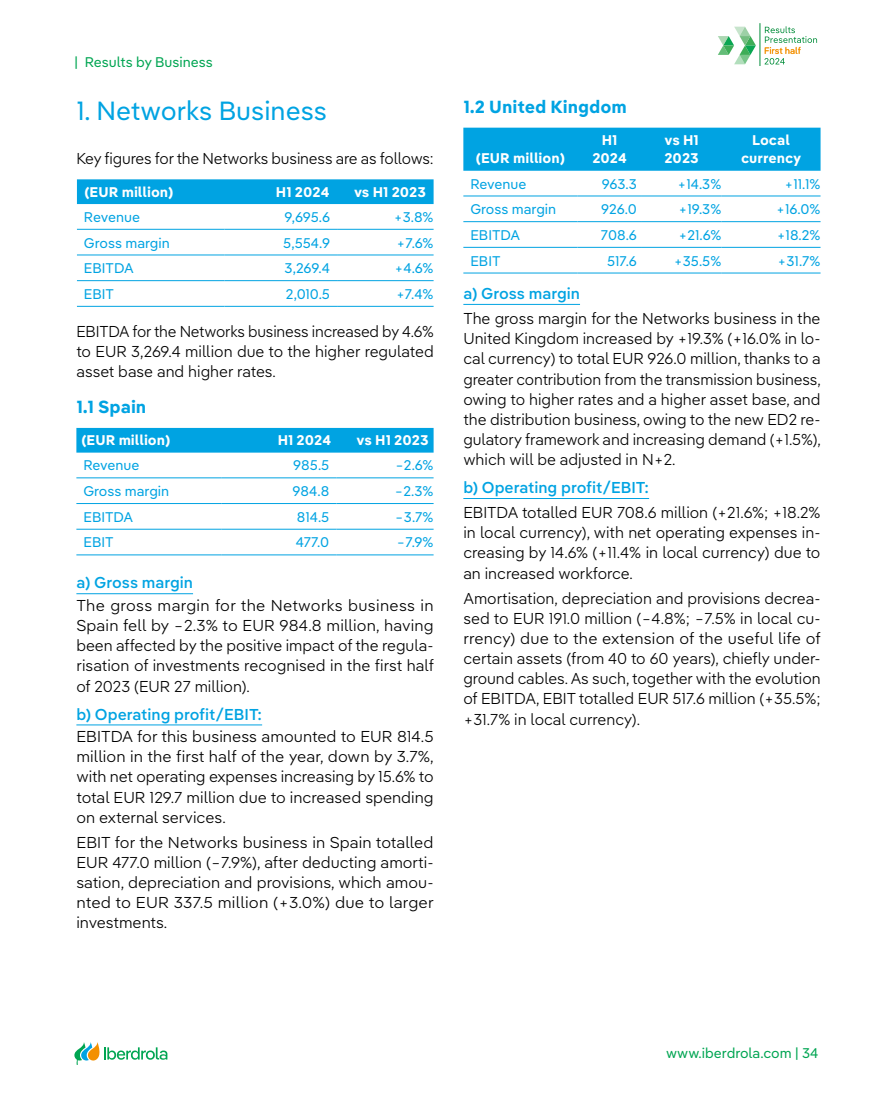
<style>
.page{position:relative;width:893px;height:1107px;background:#fff}
.page>*{position:absolute;margin:0;border:0;box-sizing:border-box;transform-origin:0 0}
.heading_3{font:26.25px "Iber Pangea Text";color:#00a3e2}
._02_Capítulo{font:700 17.5px "Iber Pangea Text";color:#00a3e2}
.t1{font:300 15.75px/20.1px "Iber Pangea Text";color:#000;text-align:justify}
._10_Artículos{font:500 15.75px "Iber Pangea Text";color:#00a3e2}
.contenido_cuadro_dcha{font:14px "Iber Pangea Text";color:#00a3e2}
.Cabecera{font:700 14px/18.4px "Iber Pangea Text";color:#fff;text-align:center}
.contenido_cuadro_izda{font:14px "Iber Pangea Text";color:#00a3e2}
.t2{font:14px "Iber Pangea Text";color:#00a552}
.t3{font:9.1px "Iber Pangea Text";color:#f39000}
</style>
<div class="page">
<svg style="left:74px;top:1042px;width:93px;height:22px"></svg>
<hr style="left:759px;top:23px;width:1px;height:43px;background:#008c39">
<svg style="left:718px;top:27px;width:38px;height:37px"></svg>
<svg style="left:764px;top:26px;width:53px;height:39px"></svg>
<hr style="left:76px;top:593px;width:117px;height:1px;background:#00a3e2">
<hr style="left:76px;top:724px;width:186px;height:1px;background:#00a3e2">
<div style="left:77px;top:179px;width:357px;height:25px;background:#00a3e2"></div>
<hr style="left:77px;top:229px;width:148px;height:1px;background:#00a3e2">
<hr style="left:77px;top:254px;width:148px;height:1px;background:#00a3e2">
<hr style="left:77px;top:280px;width:148px;height:1px;background:#00a3e2">
<hr style="left:225px;top:229px;width:112px;height:1px;background:#00a3e2">
<hr style="left:337px;top:229px;width:97px;height:1px;background:#00a3e2">
<hr style="left:225px;top:254px;width:112px;height:1px;background:#00a3e2">
<hr style="left:337px;top:254px;width:97px;height:1px;background:#00a3e2">
<hr style="left:225px;top:280px;width:112px;height:1px;background:#00a3e2">
<hr style="left:337px;top:280px;width:97px;height:1px;background:#00a3e2">
<hr style="left:77px;top:306px;width:148px;height:1px;background:#00a3e2">
<hr style="left:225px;top:306px;width:112px;height:1px;background:#00a3e2">
<hr style="left:337px;top:306px;width:97px;height:1px;background:#00a3e2">
<div style="left:76px;top:428px;width:358px;height:24px;background:#00a3e2"></div>
<hr style="left:76px;top:477px;width:145px;height:1px;background:#00a3e2">
<hr style="left:76px;top:503px;width:145px;height:1px;background:#00a3e2">
<hr style="left:76px;top:528px;width:145px;height:1px;background:#00a3e2">
<hr style="left:76px;top:554px;width:145px;height:1px;background:#00a3e2">
<hr style="left:221px;top:477px;width:115px;height:1px;background:#00a3e2">
<hr style="left:336px;top:477px;width:98px;height:1px;background:#00a3e2">
<hr style="left:221px;top:503px;width:115px;height:1px;background:#00a3e2">
<hr style="left:336px;top:503px;width:98px;height:1px;background:#00a3e2">
<hr style="left:221px;top:528px;width:115px;height:1px;background:#00a3e2">
<hr style="left:221px;top:554px;width:115px;height:1px;background:#00a3e2">
<hr style="left:336px;top:528px;width:98px;height:1px;background:#00a3e2">
<hr style="left:336px;top:554px;width:98px;height:1px;background:#00a3e2">
<hr style="left:463px;top:304px;width:117px;height:1px;background:#00a3e2">
<hr style="left:463px;top:498px;width:186px;height:1px;background:#00a3e2">
<div style="left:463px;top:128px;width:357px;height:43px;background:#00a3e2"></div>
<hr style="left:463px;top:195px;width:114px;height:1px;background:#00a3e2">
<hr style="left:463px;top:221px;width:114px;height:1px;background:#00a3e2">
<hr style="left:463px;top:247px;width:114px;height:1px;background:#00a3e2">
<hr style="left:577px;top:195px;width:65px;height:1px;background:#00a3e2">
<hr style="left:642px;top:195px;width:79px;height:1px;background:#00a3e2">
<hr style="left:721px;top:195px;width:99px;height:1px;background:#00a3e2">
<hr style="left:577px;top:221px;width:65px;height:1px;background:#00a3e2">
<hr style="left:642px;top:221px;width:79px;height:1px;background:#00a3e2">
<hr style="left:721px;top:221px;width:99px;height:1px;background:#00a3e2">
<hr style="left:577px;top:247px;width:65px;height:1px;background:#00a3e2">
<hr style="left:577px;top:272px;width:65px;height:1px;background:#00a3e2">
<hr style="left:642px;top:247px;width:79px;height:1px;background:#00a3e2">
<hr style="left:721px;top:247px;width:99px;height:1px;background:#00a3e2">
<hr style="left:642px;top:272px;width:79px;height:1px;background:#00a3e2">
<hr style="left:721px;top:272px;width:99px;height:1px;background:#00a3e2">
<hr style="left:463px;top:272px;width:114px;height:1px;background:#00a3e2">
<p class="t2" style="left:74px;top:52px;width:140px">| Results by Business</p>
<p class="heading_3" style="left:76px;top:90px;width:252px">1. Networks Business</p>
<p class="t1" style="left:76px;top:148px;width:359px">Key figures for the Networks business are as follows:</p>
<p class="Cabecera" style="left:84px;top:181px;width:91px">(EUR million)</p>
<p class="Cabecera" style="left:276px;top:181px;width:55px">H1 2024</p>
<p class="Cabecera" style="left:354px;top:181px;width:74px">vs H1 2023</p>
<p class="contenido_cuadro_izda" style="left:84px;top:206px;width:58px">Revenue</p>
<p class="contenido_cuadro_dcha" style="left:285px;top:206px;width:47px">9,695.6</p>
<p class="contenido_cuadro_dcha" style="left:394px;top:206px;width:41px">+3.8%</p>
<p class="contenido_cuadro_izda" style="left:84px;top:232px;width:87px">Gross margin</p>
<p class="contenido_cuadro_dcha" style="left:283px;top:232px;width:48px">5,554.9</p>
<p class="contenido_cuadro_dcha" style="left:397px;top:232px;width:39px">+7.6%</p>
<p class="contenido_cuadro_izda" style="left:84px;top:257px;width:51px">EBITDA</p>
<p class="contenido_cuadro_dcha" style="left:285px;top:257px;width:47px">3,269.4</p>
<p class="contenido_cuadro_dcha" style="left:394px;top:257px;width:41px">+4.6%</p>
<p class="contenido_cuadro_izda" style="left:84px;top:283px;width:32px">EBIT</p>
<p class="contenido_cuadro_dcha" style="left:286px;top:283px;width:46px">2,010.5</p>
<p class="contenido_cuadro_dcha" style="left:396px;top:283px;width:39px">+7.4%</p>
<p class="t1" style="left:76px;top:320px;width:359px">EBITDA for the Networks business increased by 4.6% to EUR 3,269.4 million due to the higher regulated asset base and higher rates.</p>
<p class="_02_Capítulo" style="left:76px;top:393px;width:71px">1.1 Spain</p>
<p class="Cabecera" style="left:81px;top:430px;width:91px">(EUR million)</p>
<p class="Cabecera" style="left:278px;top:430px;width:55px">H1 2024</p>
<p class="Cabecera" style="left:357px;top:430px;width:74px">vs H1 2023</p>
<p class="contenido_cuadro_izda" style="left:83px;top:454px;width:58px">Revenue</p>
<p class="contenido_cuadro_dcha" style="left:293px;top:454px;width:38px">985.5</p>
<p class="contenido_cuadro_dcha" style="left:395px;top:454px;width:40px">−2.6%</p>
<p class="contenido_cuadro_izda" style="left:83px;top:480px;width:87px">Gross margin</p>
<p class="contenido_cuadro_dcha" style="left:293px;top:480px;width:38px">984.8</p>
<p class="contenido_cuadro_dcha" style="left:395px;top:480px;width:40px">−2.3%</p>
<p class="contenido_cuadro_izda" style="left:83px;top:506px;width:51px">EBITDA</p>
<p class="contenido_cuadro_dcha" style="left:297px;top:506px;width:34px">814.5</p>
<p class="contenido_cuadro_dcha" style="left:395px;top:506px;width:40px">−3.7%</p>
<p class="contenido_cuadro_izda" style="left:83px;top:531px;width:32px">EBIT</p>
<p class="contenido_cuadro_dcha" style="left:296px;top:531px;width:35px">477.0</p>
<p class="contenido_cuadro_dcha" style="left:397px;top:531px;width:39px">−7.9%</p>
<p class="_10_Artículos" style="left:76px;top:570px;width:118px">a) Gross margin</p>
<p class="t1" style="left:76px;top:594px;width:359px">The gross margin for the Networks business in Spain fell by −2.3% to EUR 984.8 million, having been affected by the positive impact of the regula&shy;risation of investments recognised in the first half of 2023 (EUR 27 million).</p>
<p class="_10_Artículos" style="left:76px;top:701px;width:187px">b) Operating profit/EBIT:</p>
<p class="t1" style="left:76px;top:725px;width:359px">EBITDA for this business amounted to EUR 814.5 million in the first half of the year, down by 3.7%, with net operating expenses increasing by 15.6% to total EUR 129.7 million due to increased spending on external services.</p>
<p class="t1" style="left:76px;top:831px;width:359px">EBIT for the Networks business in Spain totalled EUR 477.0 million (−7.9%), after deducting amorti&shy;sation, depreciation and provisions, which amou&shy;nted to EUR 337.5 million (+3.0%) due to larger investments.</p>
<p class="t3" style="left:764px;top:43px;width:38px">First half</p>
<p class="_02_Capítulo" style="left:463px;top:93px;width:165px">1.2 United Kingdom</p>
<p class="Cabecera" style="left:476px;top:148px;width:91px">(EUR million)</p>
<p class="Cabecera" style="left:592px;top:130px;width:36px">H1<br>2024</p>
<p class="Cabecera" style="left:664px;top:130px;width:36px;text-align:left">vs H1<br>2023</p>
<p class="Cabecera" style="left:741px;top:130px;width:62px">Local currency</p>
<p class="contenido_cuadro_izda" style="left:470px;top:173px;width:58px">Revenue</p>
<p class="contenido_cuadro_dcha" style="left:602px;top:173px;width:37px">963.3</p>
<p class="contenido_cuadro_dcha" style="left:677px;top:173px;width:45px">+14.3%</p>
<p class="contenido_cuadro_dcha" style="left:785px;top:173px;width:37px">+11.1%</p>
<p class="contenido_cuadro_izda" style="left:470px;top:198px;width:87px">Gross margin</p>
<p class="contenido_cuadro_dcha" style="left:601px;top:198px;width:37px">926.0</p>
<p class="contenido_cuadro_dcha" style="left:679px;top:198px;width:44px">+19.3%</p>
<p class="contenido_cuadro_dcha" style="left:776px;top:198px;width:46px">+16.0%</p>
<p class="contenido_cuadro_izda" style="left:470px;top:224px;width:51px">EBITDA</p>
<p class="contenido_cuadro_dcha" style="left:601px;top:224px;width:38px">708.6</p>
<p class="contenido_cuadro_dcha" style="left:678px;top:224px;width:44px">+21.6%</p>
<p class="contenido_cuadro_dcha" style="left:777px;top:224px;width:45px">+18.2%</p>
<p class="contenido_cuadro_izda" style="left:470px;top:250px;width:32px">EBIT</p>
<p class="contenido_cuadro_dcha" style="left:607px;top:250px;width:31px">517.6</p>
<p class="contenido_cuadro_dcha" style="left:674px;top:250px;width:49px">+35.5%</p>
<p class="contenido_cuadro_dcha" style="left:778px;top:250px;width:44px">+31.7%</p>
<p class="_10_Artículos" style="left:463px;top:281px;width:118px">a) Gross margin</p>
<p class="t1" style="left:463px;top:307px;width:359px">The gross margin for the Networks business in the United Kingdom increased by +19.3% (+16.0% in lo&shy;cal currency) to total EUR 926.0 million, thanks to a greater contribution from the transmission business, owing to higher rates and a higher asset base, and the distribution business, owing to the new ED2 re&shy;gulatory framework and increasing demand (+1.5%), which will be adjusted in N+2.</p>
<p class="_10_Artículos" style="left:463px;top:475px;width:187px">b) Operating profit/EBIT:</p>
<p class="t1" style="left:463px;top:501px;width:359px">EBITDA totalled EUR 708.6 million (+21.6%; +18.2% in local currency), with net operating expenses in&shy;creasing by 14.6% (+11.4% in local currency) due to an increased workforce.</p>
<p class="t1" style="left:463px;top:587px;width:359px">Amortisation, depreciation and provisions decrea&shy;sed to EUR 191.0 million (−4.8%; −7.5% in local cu&shy;rrency) due to the extension of the useful life of certain assets (from 40 to 60 years), chiefly under&shy;ground cables. As such, together with the evolution of EBITDA, EBIT totalled EUR 517.6 million (+35.5%; +31.7% in local currency).</p>
<p class="t2" style="left:666px;top:1041px;width:154px">www.iberdrola.com | 34</p>
</div>
